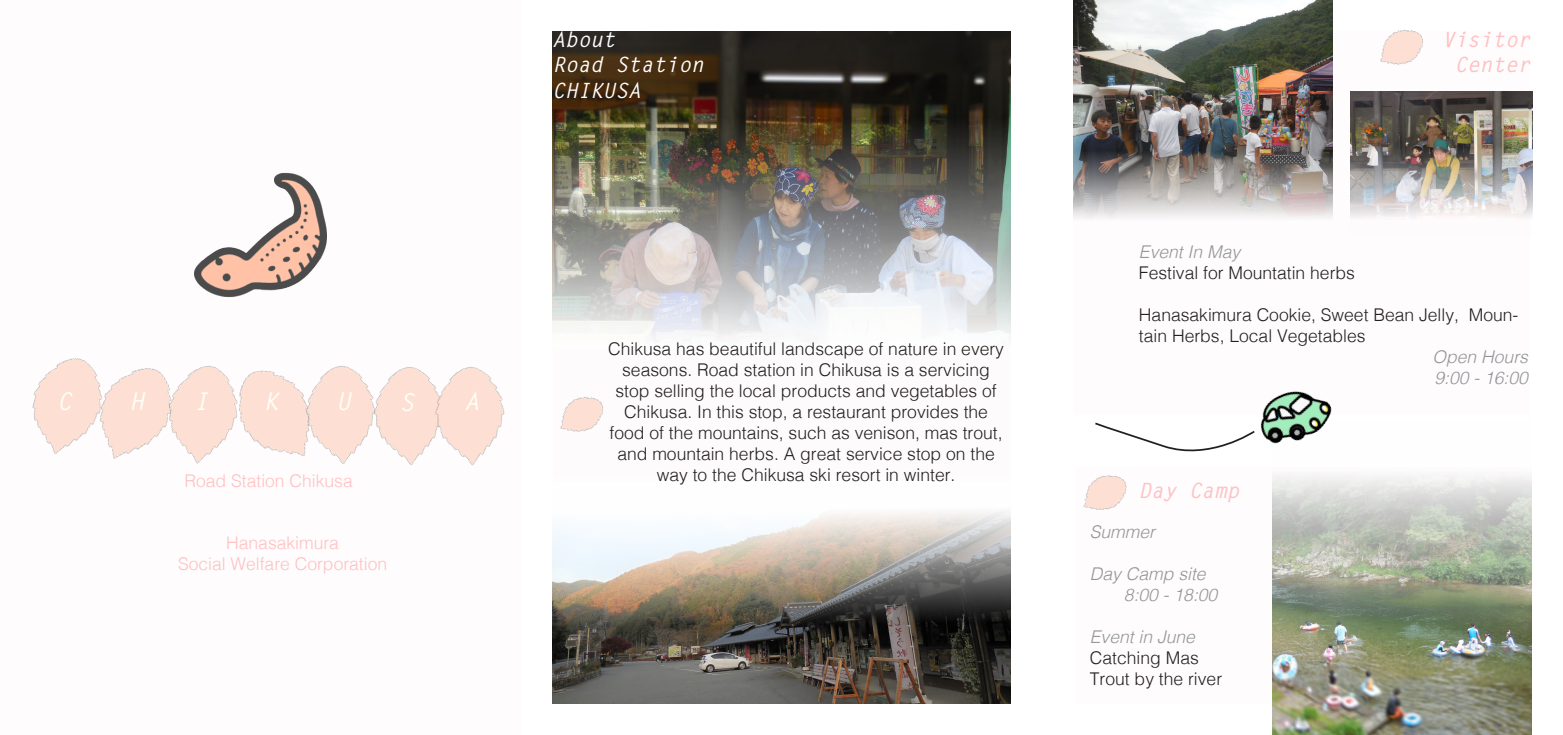
<style>
.page{position:relative;width:1563px;height:735px;background:#fff}
.page>*{position:absolute;margin:0;border:0;box-sizing:border-box;transform-origin:0 0}
.t1{font:italic 700 24.5px "Letter Gothic Std";color:#fffef8}
.t2{font:italic 700 21px/25.2px "Letter Gothic Std";color:#fff}
.t3{font:italic 700 21px/25.2px "Letter Gothic Std";color:#ffc0c1;text-align:right}
.t4{font:300 17.5px/21px "Helvetica";color:#231f20}
.t5{font:italic 300 17.5px/21px "Helvetica";color:#939598}
.t6{font:300 17.5px/21px "Helvetica";color:#ffc0c1;text-align:center}
</style>
<div class="page">
<img style="left:195px;top:172px;width:131px;height:126px">
<img style="left:127px;top:368px;width:18px;height:86px">
<img style="left:145px;top:365px;width:78px;height:99px">
<img style="left:223px;top:370px;width:58px;height:82px">
<img style="left:281px;top:365px;width:68px;height:99px">
<img style="left:349px;top:367px;width:61px;height:97px">
<img style="left:410px;top:366px;width:95px;height:100px">
<img style="left:32px;top:358px;width:95px;height:101px">
<img style="left:552px;top:32px;width:458px;height:309px">
<img style="left:552px;top:511px;width:458px;height:192px">
<img style="left:560px;top:396px;width:44px;height:36px">
<svg style="left:1095px;top:422px;width:107px;height:30px"></svg>
<img style="left:1273px;top:475px;width:258px;height:259px">
<img style="left:1350px;top:92px;width:182px;height:126px">
<img style="left:1073px;top:0;width:259px;height:219px">
<img style="left:1083px;top:475px;width:44px;height:36px">
<img style="left:1380px;top:30px;width:43px;height:35px">
<img style="left:1202px;top:391px;width:148px;height:99px">
<p class="t2" style="left:552px;top:27px;width:153px">About<br>Road Station<br>CHIKUSA</p>
<h1 class="t1" style="left:57px;top:385px;width:16px">C</h1>
<h1 class="t1" style="left:129px;top:385px;width:16px">H</h1>
<h1 class="t1" style="left:194px;top:385px;width:16px">I</h1>
<h1 class="t1" style="left:264px;top:385px;width:16px">K</h1>
<h1 class="t1" style="left:336px;top:385px;width:16px">U</h1>
<h1 class="t1" style="left:399px;top:387px;width:16px">S</h1>
<h1 class="t1" style="left:464px;top:385px;width:16px">A</h1>
<p class="t6" style="left:184px;top:468px;width:170px">Road Station Chikusa</p>
<p class="t6" style="left:178px;top:531px;width:211px">Hanasakimura<br>Social Welfare Corporation</p>
<p class="t4" style="left:608px;top:337px;width:397px;text-align:center">Chikusa has beautiful landscape of nature in every seasons. Road station in Chikusa is a servicing stop selling the local products and vegetables of Chikusa. In this stop, a restaurant provides the food of the mountains, such as venison, mas trout, and mountain herbs. A great service stop on the way to the Chikusa ski resort in winter.</p>
<p class="t3" style="left:1442px;top:27px;width:90px">Visitor<br>Center</p>
<p class="t5" style="left:1139px;top:240px;width:103px">Event In May</p>
<p class="t4" style="left:1139px;top:261px;width:217px">Festival for Mountatin herbs</p>
<p class="t4" style="left:1139px;top:303px;width:381px">Hanasakimura Cookie, Sweet Bean Jelly, Moun&shy;tain Herbs, Local Vegetables</p>
<p class="t5" style="left:1432px;top:345px;width:97px">Open Hours<br>9:00 - 16:00</p>
<p class="t3" style="left:1138px;top:478px;width:102px">Day Camp</p>
<p class="t5" style="left:1090px;top:520px;width:67px">Summer</p>
<p class="t5" style="left:1124px;top:562px;width:95px;text-indent:-34px">Day Camp site<br>8:00 - 18:00</p>
<p class="t5" style="left:1090px;top:625px;width:107px">Event in June</p>
<p class="t4" style="left:1090px;top:645px;width:134px">Catching Mas<br>Trout by the river</p>
</div>
